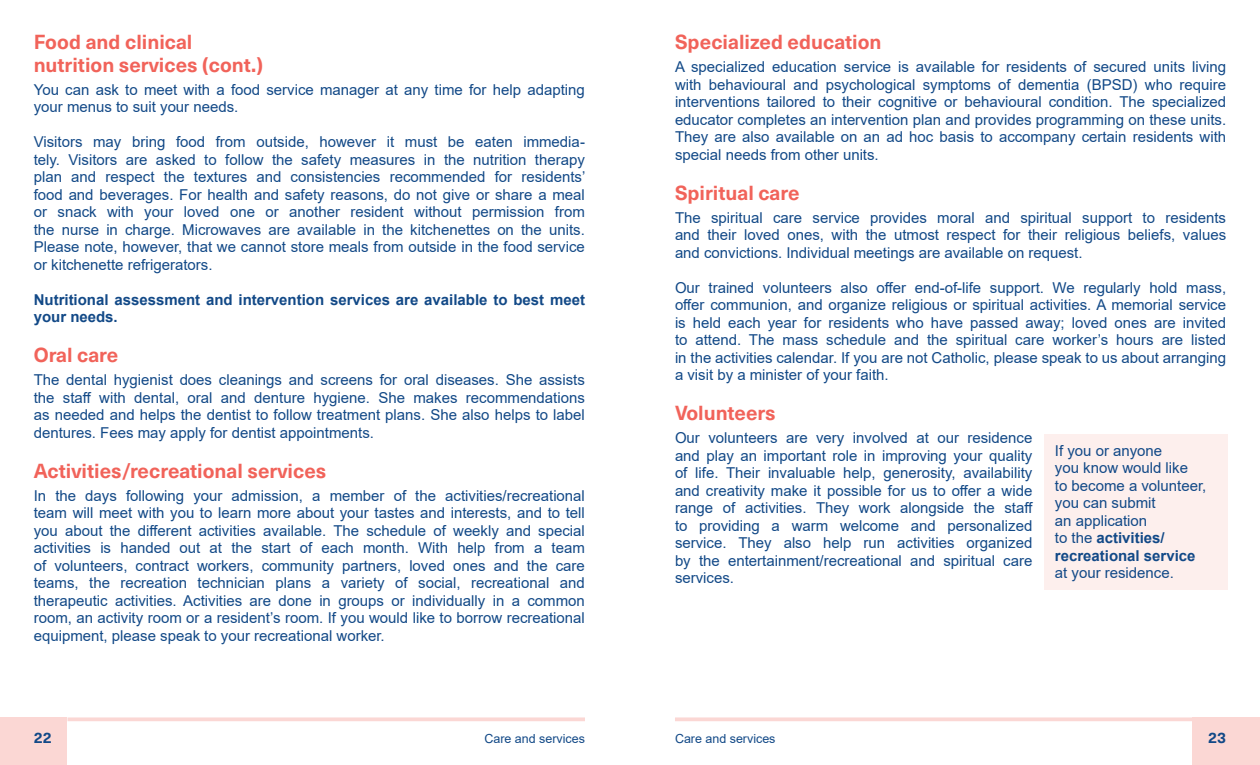
<style>
.page{position:relative;width:1260px;height:765px;background:#fff}
.page>*{position:absolute;margin:0;border:0;box-sizing:border-box;transform-origin:0 0}
.t1{font:700 20px/22.5px "Neue Haas Unica W1 G";color:#f1635a}
.t2{font:15px/17.5px "Arial";color:#124987;text-align:justify}
.t3{font:700 15px/17.5px "Arial";color:#124987}
.t4{font:700 15px "Neue Haas Unica W1 G";color:#124987}
.t5{font:12.5px "Arial";color:#124987}
.s1{font-weight:700}
</style>
<div class="page">
<div style="left:0;top:717px;width:68px;height:48px;background:#fbd7d4"></div>
<div style="left:1192px;top:717px;width:68px;height:48px;background:#fbd7d4"></div>
<svg style="left:68px;top:717px;width:517px;height:4px;background:#fbdbd9"></svg>
<svg style="left:675px;top:717px;width:517px;height:4px;background:#fbdbd9"></svg>
<div style="left:1044px;top:434px;width:183px;height:156px;background:#fdefed"></div>
<h1 class="t1" style="left:34px;top:29px;width:231px">Food and clinical nutrition services (cont.)</h1>
<p class="t2" style="left:34px;top:81px;width:553px">You can ask to meet with a food service manager at any time for help adapting your menus to suit your needs.</p>
<p class="t2" style="left:34px;top:133px;width:553px">Visitors may bring food from outside, however it must be eaten immedia&shy;tely. Visitors are asked to follow the safety measures in the nutrition therapy plan and respect the textures and consistencies recommended for residents’ food and beverages. For health and safety reasons, do not give or share a meal or snack with your loved one or another resident without permission from the nurse in charge. Microwaves are available in the kitchenettes on the units.<br>Please note, however, that we cannot store meals from outside in the food service or kitchenette refrigerators.</p>
<p class="t3" style="left:34px;top:291px;width:553px">Nutritional assessment and intervention services are available to best meet your needs.</p>
<h1 class="t1" style="left:34px;top:342px;width:86px">Oral care</h1>
<p class="t2" style="left:34px;top:371px;width:553px">The dental hygienist does cleanings and screens for oral diseases. She assists the staff with dental, oral and denture hygiene. She makes recommendations as needed and helps the dentist to follow treatment plans. She also helps to label dentures. Fees may apply for dentist appointments.</p>
<h1 class="t1" style="left:34px;top:458px;width:294px">Activities/recreational services</h1>
<p class="t2" style="left:34px;top:487px;width:553px">In the days following your admission, a member of the activities/recreational team will meet with you to learn more about your tastes and interests, and to tell you about the different activities available. The schedule of weekly and special activities is handed out at the start of each month. With help from a team of volunteers, contract workers, community partners, loved ones and the care teams, the recreation technician plans a variety of social, recreational and therapeutic activities. Activities are done in groups or individually in a common room, an activity room or a resident’s room. If you would like to borrow recreational equipment, please speak to your recreational worker.</p>
<h1 class="t1" style="left:675px;top:29px;width:208px">Specialized education</h1>
<p class="t2" style="left:675px;top:58px;width:553px">A specialized education service is available for residents of secured units living with behavioural and psychological symptoms of dementia (BPSD) who require interventions tailored to their cognitive or behavioural condition. The specialized educator completes an intervention plan and provides programming on these units.<br>They are also available on an ad hoc basis to accompany certain residents with special needs from other units.</p>
<h1 class="t1" style="left:675px;top:180px;width:126px">Spiritual care</h1>
<p class="t2" style="left:675px;top:209px;width:553px">The spiritual care service provides moral and spiritual support to residents and their loved ones, with the utmost respect for their religious beliefs, values and convictions. Individual meetings are available on request.</p>
<p class="t2" style="left:675px;top:279px;width:553px">Our trained volunteers also offer end-of-life support. We regularly hold mass, offer communion, and organize religious or spiritual activities. A memorial service is held each year for residents who have passed away; loved ones are invited to attend. The mass schedule and the spiritual care worker’s hours are listed in the activities calendar. If you are not Catholic, please speak to us about arranging a visit by a minister of your faith.</p>
<h1 class="t1" style="left:675px;top:401px;width:102px">Volunteers</h1>
<p class="t2" style="left:675px;top:429px;width:359px">Our volunteers are very involved at our residence and play an important role in improving your quality of life. Their invaluable help, generosity, availability and creativity make it possible for us to offer a wide range of activities. They work alongside the staff to providing a warm welcome and personalized service. They also help run activities organized by the entertainment/recreational and spiritual care services.</p>
<p class="t2" style="left:1055px;top:442px;width:153px;text-align:left">If you or anyone<br>you know would like<br>to become a volunteer, you can submit<br>an application<br>to the <span class="s1">activities/ recreational service</span></p>
<p class="t2" style="left:1055px;top:564px;width:120px">at your residence.</p>
<p class="t4" style="left:34px;top:726px;width:20px">22</p>
<p class="t5" style="left:484px;top:730px;width:102px">Care and services</p>
<p class="t5" style="left:675px;top:730px;width:102px">Care and services</p>
<p class="t4" style="left:1208px;top:726px;width:20px">23</p>
</div>
